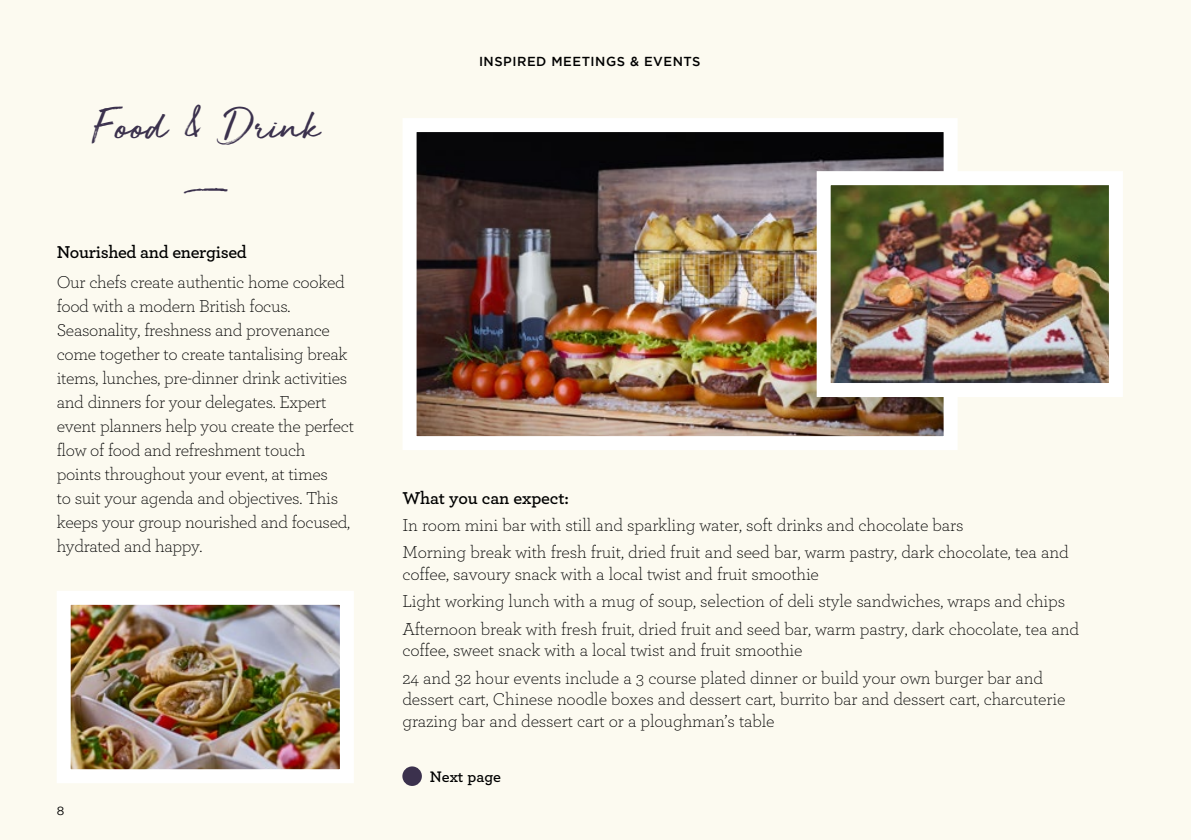
<style>
.page{position:relative;width:1191px;height:840px;background:#fff}
.page>*{position:absolute;margin:0;border:0;box-sizing:border-box;transform-origin:0 0}
.t1{font:46px "Golden Plains";color:#3b314d}
.t2{font:300 18px/24px "Archer Pro";letter-spacing:-.01em;color:#000}
.t3{font:600 18px "Archer Pro";letter-spacing:-.02em;color:#000}
.t4{font:600 16px "Archer Pro";color:#000}
.t5{font:500 13px "Gotham";letter-spacing:.04em;color:#000}
.t6{font:12px "Gotham";color:#000}
</style>
<div class="page">
<div style="left:0;top:0;width:1191px;height:839px;background:#fcfaf0"></div>
<img style="left:417px;top:133px;width:525px;height:302px">
<div style="left:402px;top:118px;width:555px;height:332px;border:14px solid #fff"></div>
<img style="left:831px;top:186px;width:277px;height:196px">
<div style="left:816px;top:171px;width:307px;height:226px;border:14px solid #fff"></div>
<img style="left:72px;top:605px;width:267px;height:162px">
<div style="left:57px;top:590px;width:297px;height:192px;border:14px solid #fff"></div>
<div style="left:402px;top:766px;width:20px;height:19px;background:#3b314d;border-radius:50%"></div>
<h1 class="t1" style="left:92px;top:94px;width:229px">Food &amp; Drink</h1>
<p class="t3" style="left:57px;top:239px;width:192px">Nourished and energised</p>
<p class="t2" style="left:57px;top:269px;width:299px">Our chefs create authentic home cooked food with a modern British focus.<br>Seasonality, freshness and provenance come together to create tantalising break items, lunches, pre-dinner drink activities and dinners for your delegates. Expert event planners help you create the perfect flow of food and refreshment touch points throughout your event, at times<br>to suit your agenda and objectives. This keeps your group nourished and focused, hydrated and happy.</p>
<p class="t6" style="left:57px;top:803px;width:9px">8</p>
<p class="t5" style="left:479px;top:54px;width:223px">INSPIRED MEETINGS &amp; EVENTS</p>
<p class="t3" style="left:402px;top:484px;width:168px">What you can expect:</p>
<p class="t2" style="left:402px;top:510px;width:668px;line-height:27.2px">In room mini bar with still and sparkling water, soft drinks and chocolate bars<br>Morning break with fresh fruit, dried fruit and seed bar, warm pastry, dark chocolate, tea and</p>
<p class="t2" style="left:402px;top:559px;width:678px;line-height:27.2px">coffee, savoury snack with a local twist and fruit smoothie<br>Light working lunch with a mug of soup, selection of deli style sandwiches, wraps and chips<br>Afternoon break with fresh fruit, dried fruit and seed bar, warm pastry, dark chocolate, tea and</p>
<p class="t2" style="left:402px;top:635px;width:642px;line-height:27.2px">coffee, sweet snack with a local twist and fruit smoothie<br>24 and 32 hour events include a 3 course plated dinner or build your own burger bar and</p>
<p class="t2" style="left:402px;top:687px;width:664px;line-height:21.6px">dessert cart, Chinese noodle boxes and dessert cart, burrito bar and dessert cart, charcuterie grazing bar and dessert cart or a ploughman’s table</p>
<p class="t4" style="left:430px;top:764px;width:73px">Next page</p>
</div>
